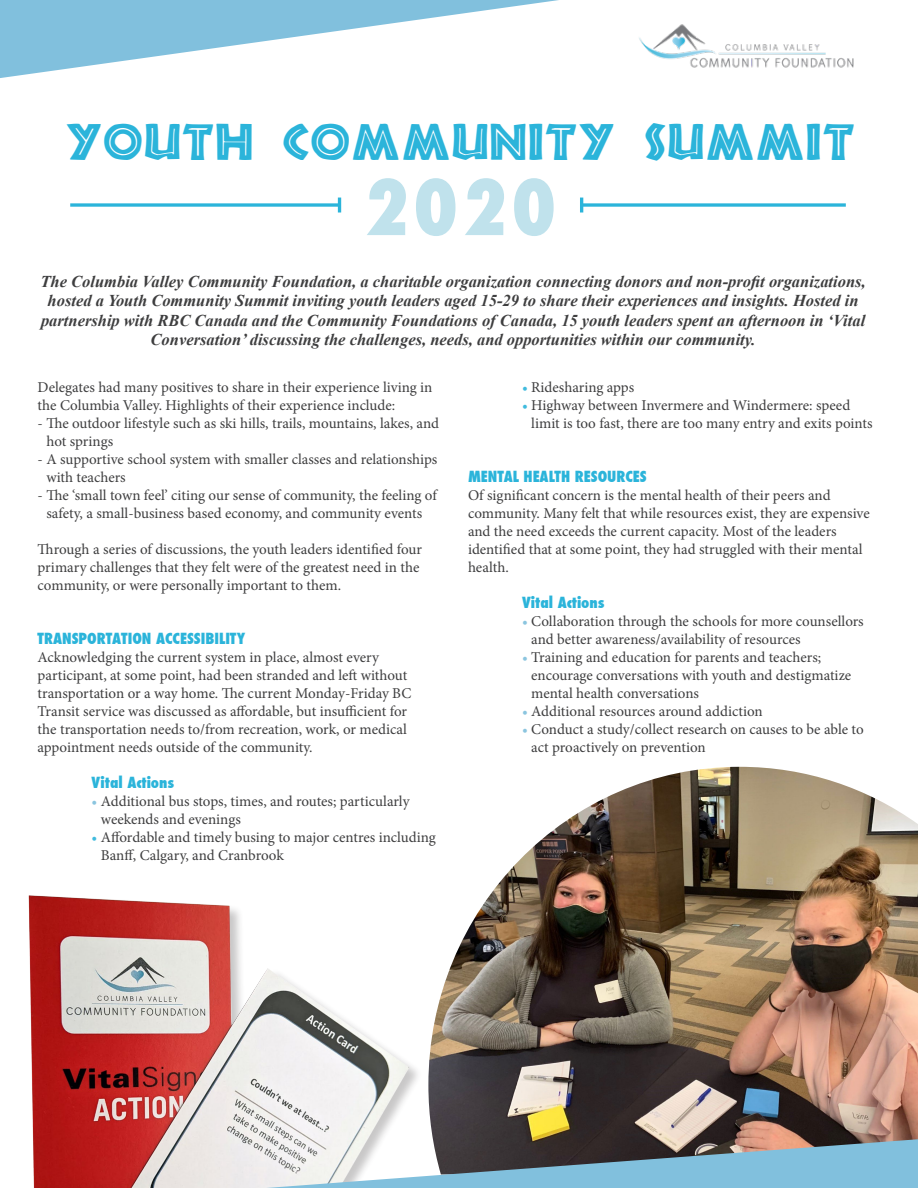
<style>
.page{position:relative;width:918px;height:1188px;background:#fff}
.page>*{position:absolute;margin:0;border:0;box-sizing:border-box;transform-origin:0 0}
.t1{font:800 condensed 74.1px "Futura";color:#c0e2ec}
.t2{font:47.4px "African";color:#2bb4da}
.t3{font:italic 700 16.5px/19.5px "Times New Roman";color:#3e3e3f;text-align:center}
.t4{font:15px/18px "Minion Pro";color:#3e3e3f}
.t5{font:800 condensed 15px "Futura";color:#2bb4da}
.s1{color:#8bc5df}
.s2{color:#40bbde}
</style>
<div class="page">
<svg style="left:0;top:0;width:559px;height:78px"></svg>
<svg style="left:583px;top:203px;width:263px;height:4px"></svg>
<hr style="left:580px;top:198px;width:3px;height:15px;background:#2bb4da">
<svg style="left:70px;top:203px;width:268px;height:4px"></svg>
<hr style="left:338px;top:198px;width:3px;height:15px;background:#2bb4da">
<img style="left:428px;top:767px;width:490px;height:372px">
<img style="left:28px;top:895px;width:388px;height:293px">
<svg style="left:266px;top:1139px;width:652px;height:49px;background:#8ba7b4"></svg>
<img style="left:639px;top:24px;width:215px;height:44px">
<p class="t2" style="left:65px;top:123px;width:792px">YOUTH COMMUNITY SUMMIT</p>
<p class="t1" style="left:364px;top:157px;width:193px">2020</p>
<p class="t3" style="left:41px;top:271px;width:827px">The Columbia Valley Community Foundation, a charitable organization connecting donors and non-profit organizations, hosted a Youth Community Summit inviting youth leaders aged 15-29 to share their experiences and insights. Hosted in partnership with RBC Canada and the Community Foundations of Canada, 15 youth leaders spent an afternoon in ‘Vital Conversation’ discussing the challenges, needs, and opportunities within our community.</p>
<p class="t4" style="left:38px;top:378px;width:396px">Delegates had many positives to share in their experience living in the Columbia Valley. Highlights of their experience include:</p>
<p class="t4" style="left:46px;top:414px;width:394px;text-indent:-9px">- The outdoor lifestyle such as ski hills, trails, mountains, lakes, and hot springs</p>
<p class="t4" style="left:46px;top:450px;width:393px;text-indent:-9px">- A supportive school system with smaller classes and relationships with teachers</p>
<p class="t4" style="left:38px;top:486px;width:401px;text-align:center">- The ‘small town feel’ citing our sense of community, the feeling of safety, a small-business based economy, and community events</p>
<p class="t4" style="left:38px;top:540px;width:386px">Through a series of discussions, the youth leaders identified four primary challenges that they felt were of the greatest need in the community, or were personally important to them.</p>
<p class="t5" style="left:38px;top:628px;width:209px">TRANSPORTATION ACCESSIBILITY</p>
<p class="t4" style="left:38px;top:648px;width:375px">Acknowledging the current system in place, almost every participant, at some point, had been stranded and left without transportation or a way home. The current Monday-Friday BC Transit service was discussed as affordable, but insufficient for the transportation needs to/from recreation, work, or medical appointment needs outside of the community.</p>
<p class="t5" style="left:92px;top:772px;width:84px">Vital Actions</p>
<p class="t4" style="left:101px;top:792px;width:310px;text-indent:-9px"><span class="s1">•</span> Additional bus stops, times, and routes; particularly weekends and evenings</p>
<p class="t4" style="left:101px;top:828px;width:336px;text-indent:-9px"><span class="s2">•</span> Affordable and timely busing to major centres including<br>Banff, Calgary, and Cranbrook</p>
<p class="t4" style="left:522px;top:378px;width:114px"><span class="s2">•</span> Ridesharing apps</p>
<p class="t4" style="left:531px;top:396px;width:343px;text-indent:-9px"><span class="s2">•</span> Highway between Invermere and Windermere: speed limit is too fast, there are too many entry and exits points</p>
<p class="t5" style="left:468px;top:466px;width:180px">MENTAL HEALTH RESOURCES</p>
<p class="t4" style="left:468px;top:486px;width:403px">Of significant concern is the mental health of their peers and community. Many felt that while resources exist, they are expensive and the need exceeds the current capacity. Most of the leaders identified that at some point, they had struggled with their mental health.</p>
<p class="t5" style="left:522px;top:592px;width:84px">Vital Actions</p>
<p class="t4" style="left:531px;top:612px;width:334px;text-indent:-9px"><span class="s1">•</span> Collaboration through the schools for more counsellors and better awareness/availability of resources</p>
<p class="t4" style="left:531px;top:648px;width:322px;text-indent:-9px"><span class="s1">•</span> Training and education for parents and teachers; encourage conversations with youth and destigmatize mental health conversations</p>
<p class="t4" style="left:522px;top:702px;width:242px"><span class="s1">•</span> Additional resources around addiction</p>
<p class="t4" style="left:531px;top:720px;width:334px;text-indent:-9px"><span class="s1">•</span> Conduct a study/collect research on causes to be able to act proactively on prevention</p>
</div>
